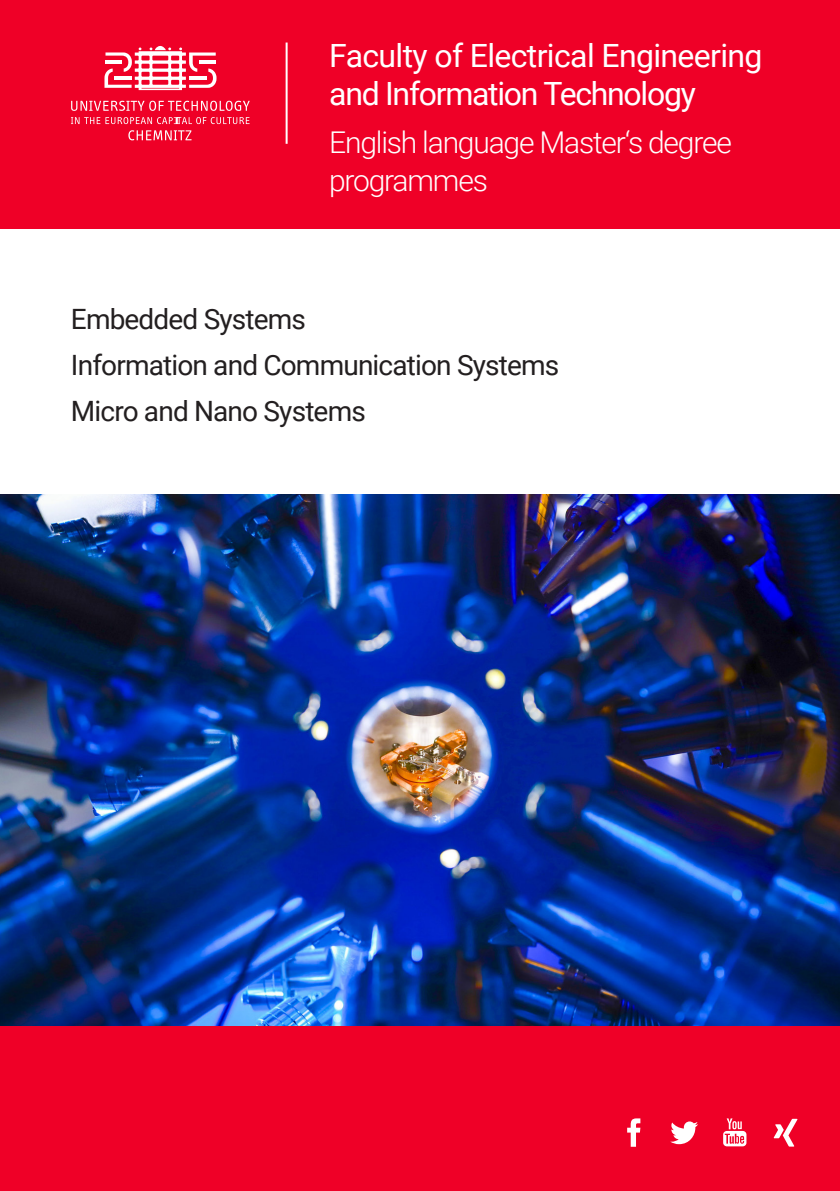
<style>
.page{position:relative;width:840px;height:1191px;background:#fff}
.page>*{position:absolute;margin:0;border:0;box-sizing:border-box;transform-origin:0 0}
.Studiengang_01{font:32px/38px "Roboto";letter-spacing:-.02em;color:#fff}
.Fakultät{font:300 30px "Roboto";letter-spacing:-.04em;color:#fff}
.Studiengänge{font:28px "Roboto";letter-spacing:-.03em;color:#231f20}
</style>
<div class="page">
<div style="left:0;top:0;width:839px;height:229px;background:#ef0027"></div>
<div style="left:0;top:858px;width:839px;height:333px;background:#ef0027"></div>
<svg style="left:104px;top:46px;width:112px;height:44px"></svg>
<svg style="left:71px;top:101px;width:179px;height:10px"></svg>
<svg style="left:128px;top:130px;width:63px;height:10px"></svg>
<svg style="left:71px;top:117px;width:178px;height:7px"></svg>
<hr style="left:285px;top:43px;width:2px;height:101px;background:#fff">
<img style="left:0;top:494px;width:839px;height:531px">
<svg style="left:723px;top:1118px;width:23px;height:28px"></svg>
<svg style="left:670px;top:1121px;width:27px;height:23px"></svg>
<svg style="left:627px;top:1118px;width:13px;height:28px"></svg>
<svg style="left:773px;top:1118px;width:24px;height:28px"></svg>
<p class="Studiengang_01" style="left:329px;top:35px;width:434px">Faculty of Electrical Engineering and Information Technology</p>
<p class="Fakultät" style="left:329px;top:121px;width:404px">English language Master‘s degree</p>
<p class="Fakultät" style="left:329px;top:159px;width:160px">programmes</p>
<p class="Studiengänge" style="left:71px;top:299px;width:236px">Embedded Systems</p>
<p class="Studiengänge" style="left:71px;top:345px;width:489px">Information and Communication Systems</p>
<p class="Studiengänge" style="left:71px;top:391px;width:296px">Micro and Nano Systems</p>
</div>
